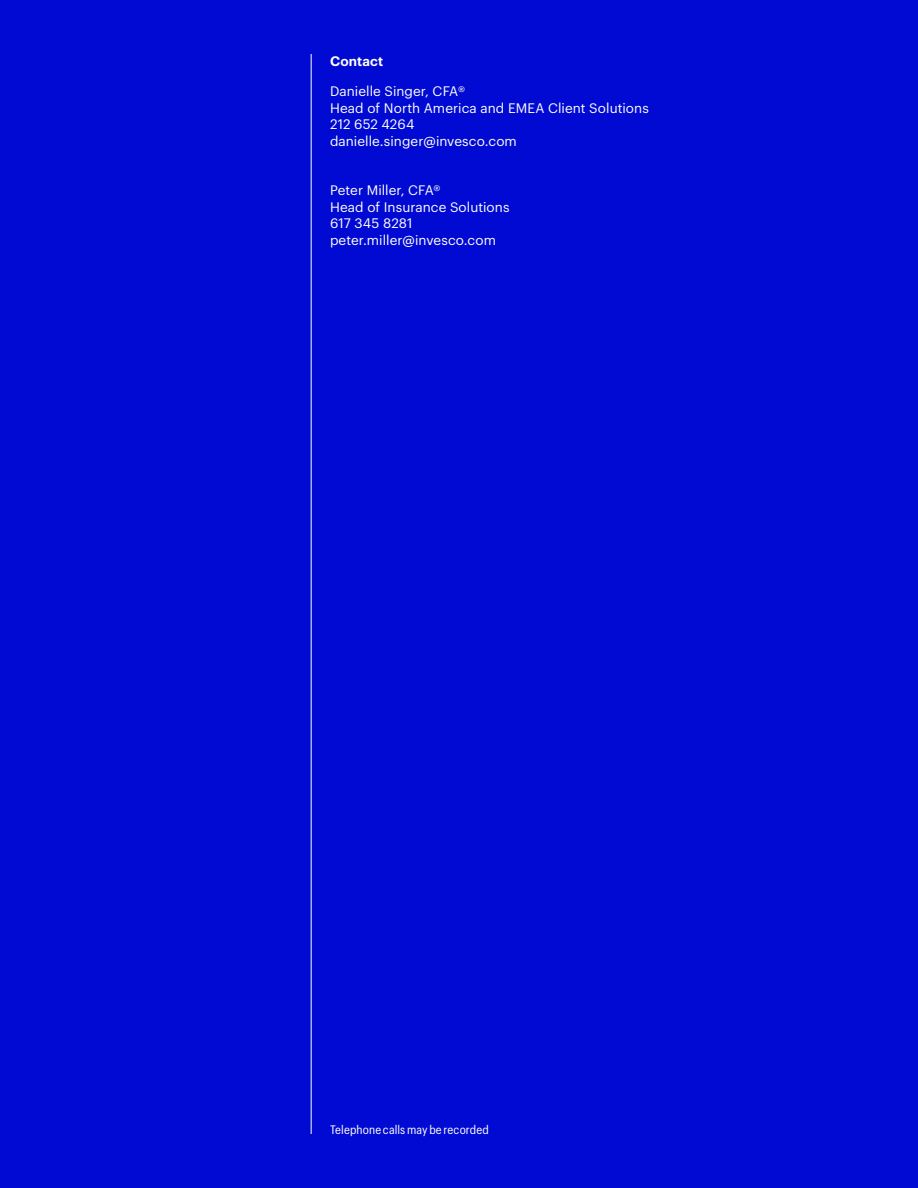
<style>
.page{position:relative;width:918px;height:1188px;background:#000ad2}
.page>*{position:absolute;margin:0;border:0;box-sizing:border-box;transform-origin:0 0}
.INV_US_body_9_11{font:13.5px "Graphik";letter-spacing:.005em;color:#fff}
.INV_US_body_9_11-2{font:600 13.5px "Graphik";letter-spacing:.01em;color:#fff}
.INV_footnote_source__8_10pt{font:12px "Graphik Compact";letter-spacing:.01em;color:#fff}
</style>
<div class="page">
<hr style="left:311px;top:54px;width:1px;height:1080px;background:#fff">
<p class="INV_US_body_9_11-2" style="left:330px;top:51px;width:55px">Contact</p>
<p class="INV_US_body_9_11" style="left:330px;top:81px;width:136px">Danielle Singer, CFA®</p>
<p class="INV_US_body_9_11" style="left:330px;top:98px;width:320px">Head of North America and EMEA Client Solutions</p>
<p class="INV_US_body_9_11" style="left:330px;top:114px;width:86px">212 652 4264</p>
<p class="INV_US_body_9_11" style="left:330px;top:131px;width:188px">danielle.singer@invesco.com</p>
<p class="INV_US_body_9_11" style="left:330px;top:180px;width:112px">Peter Miller, CFA®</p>
<p class="INV_US_body_9_11" style="left:330px;top:197px;width:181px">Head of Insurance Solutions</p>
<p class="INV_US_body_9_11" style="left:330px;top:213px;width:84px">617 345 8281</p>
<p class="INV_US_body_9_11" style="left:330px;top:230px;width:167px">peter.miller@invesco.com</p>
<p class="INV_footnote_source__8_10pt" style="left:330px;top:1121px;width:160px">Telephone calls may be recorded</p>
</div>
